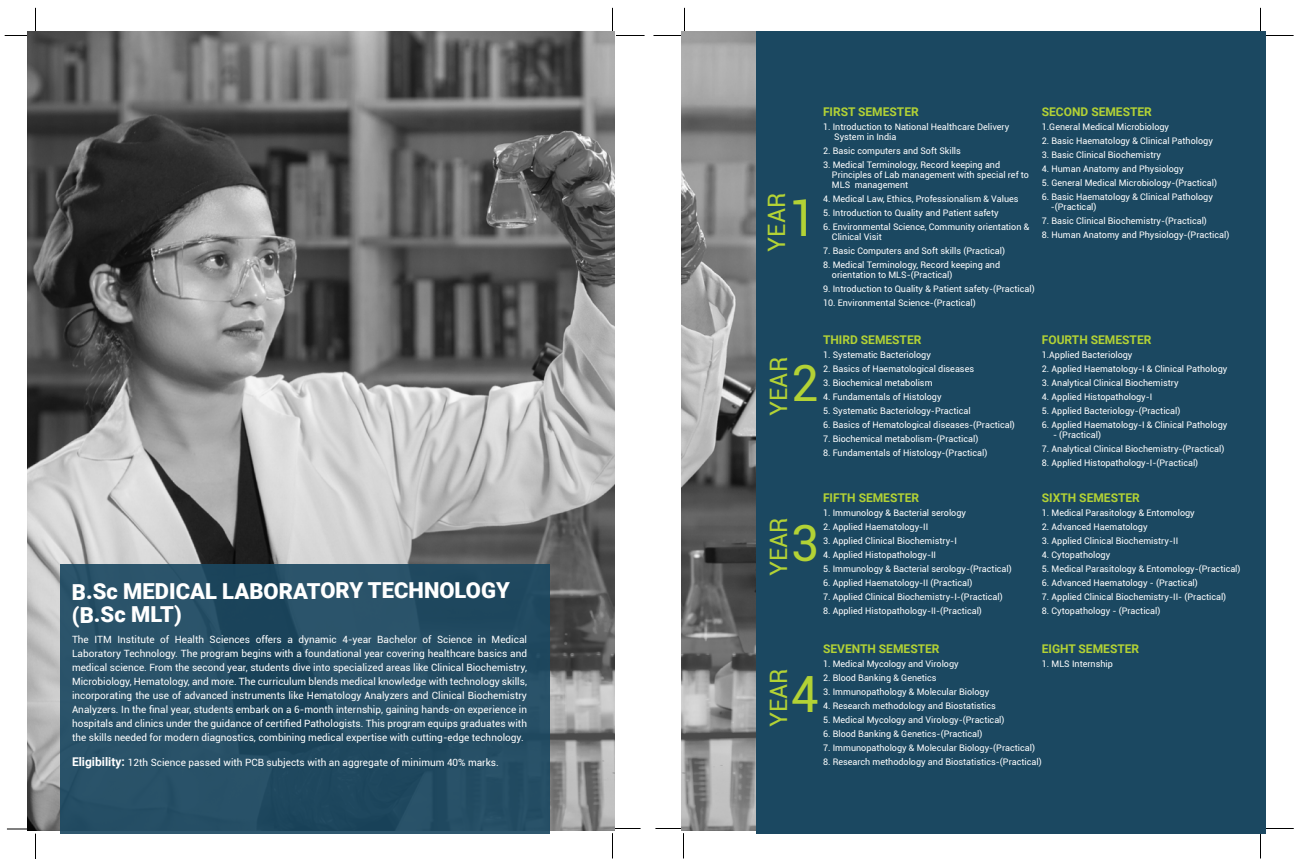
<style>
.page{position:relative;width:1296px;height:864px;background:#fff}
.page>*{position:absolute;margin:0;border:0;box-sizing:border-box;transform-origin:0 0}
.t1{font:50px "Roboto";color:#b3d235}
.t2{font:24px "Roboto";color:#b3d235}
.t3{font:900 22px/23.7px "Roboto";letter-spacing:-.005em;color:#fff}
.t4{font:700 12px "Roboto";color:#b3d235}
.t5{font:10px/14px "Roboto";color:#fff;text-align:justify}
.t6{font:9px/10px "Roboto";color:#fff}
.s1{font-weight:700;font-size:12px}
</style>
<div class="page">
<svg style="left:35px;top:834px;width:1px;height:25px"></svg>
<svg style="left:5px;top:8px;width:31px;height:28px"></svg>
<svg style="left:612px;top:8px;width:33px;height:28px"></svg>
<svg style="left:653px;top:8px;width:32px;height:28px"></svg>
<svg style="left:1260px;top:8px;width:34px;height:28px"></svg>
<svg style="left:1260px;top:828px;width:34px;height:30px"></svg>
<svg style="left:655px;top:828px;width:29px;height:30px"></svg>
<svg style="left:612px;top:828px;width:29px;height:30px"></svg>
<hr style="left:7px;top:828px;width:29px;height:2px;background:#000">
<img style="left:682px;top:32px;width:74px;height:798px">
<div style="left:756px;top:32px;width:509px;height:802px;background:#1b4861"></div>
<img style="left:27px;top:32px;width:588px;height:798px">
<div style="left:60px;top:564px;width:489px;height:270px;background:linear-gradient(to right,#275067,#224b62)"></div>
<h3 class="t3" style="left:72px;top:578px;width:440px">B.Sc MEDICAL LABORATORY TECHNOLOGY (B.Sc MLT)</h3>
<p class="t5" style="left:72px;top:632px;width:457px">The ITM Institute of Health Sciences offers a dynamic 4-year Bachelor of Science in Medical Laboratory Technology. The program begins with a foundational year covering healthcare basics and medical science. From the second year, students dive into specialized areas like Clinical Biochemistry, Microbiology, Hematology, and more. The curriculum blends medical knowledge with technology skills, incorporating the use of advanced instruments like Hematology Analyzers and Clinical Biochemistry Analyzers. In the final year, students embark on a 6-month internship, gaining hands-on experience in hospitals and clinics under the guidance of certified Pathologists. This program equips graduates with the skills needed for modern diagnostics, combining medical expertise with cutting-edge technology.</p>
<p class="t5" style="left:72px;top:755px;width:428px"><span class="s1">Eligibility:</span> 12th Science passed with PCB subjects with an aggregate of minimum 40% marks.</p>
<h2 class="t2" style="left:760px;top:252px;width:60px;rotate:-90deg">YEAR</h2>
<h1 class="t1" style="left:789px;top:184px;width:30px">1</h1>
<h3 class="t4" style="left:823px;top:103px;width:97px">FIRST SEMESTER</h3>
<p class="t6" style="left:834px;top:121px;width:177px;text-indent:-11px">1. Introduction to National Healthcare Delivery<br>System in India</p>
<p class="t6" style="left:823px;top:145px;width:139px">2. Basic computers and Soft Skills</p>
<p class="t6" style="left:832px;top:159px;width:199px;text-indent:-9px">3. Medical Terminology, Record keeping and<br>Principles of Lab management with special ref to<br>MLS management</p>
<p class="t6" style="left:823px;top:193px;width:197px">4. Medical Law, Ethics, Professionalism &amp; Values</p>
<p class="t6" style="left:823px;top:207px;width:177px">5. Introduction to Quality and Patient safety</p>
<p class="t6" style="left:832px;top:221px;width:199px;text-indent:-9px">6. Environmental Science, Community orientation &amp;<br>Clinical Visit</p>
<p class="t6" style="left:823px;top:245px;width:184px">7. Basic Computers and Soft skills (Practical)</p>
<p class="t6" style="left:832px;top:259px;width:170px;text-indent:-9px">8. Medical Terminology, Record keeping and orientation to MLS-(Practical)</p>
<p class="t6" style="left:823px;top:283px;width:213px">9. Introduction to Quality &amp; Patient safety-(Practical)</p>
<p class="t6" style="left:823px;top:297px;width:154px">10. Environmental Science-(Practical)</p>
<h3 class="t4" style="left:1042px;top:103px;width:112px">SECOND SEMESTER</h3>
<p class="t6" style="left:1042px;top:121px;width:129px">1.General Medical Microbiology</p>
<p class="t6" style="left:1042px;top:135px;width:173px">2. Basic Haematology &amp; Clinical Pathology</p>
<p class="t6" style="left:1042px;top:149px;width:121px">3. Basic Clinical Biochemistry</p>
<p class="t6" style="left:1042px;top:163px;width:143px">4. Human Anatomy and Physiology</p>
<p class="t6" style="left:1042px;top:177px;width:177px">5. General Medical Microbiology-(Practical)</p>
<p class="t6" style="left:1051px;top:191px;width:164px;text-indent:-9px">6. Basic Haematology &amp; Clinical Pathology -(Practical)</p>
<p class="t6" style="left:1042px;top:215px;width:167px">7. Basic Clinical Biochemistry-(Practical)</p>
<p class="t6" style="left:1042px;top:229px;width:189px">8. Human Anatomy and Physiology-(Practical)</p>
<h3 class="t4" style="left:823px;top:331px;width:100px">THIRD SEMESTER</h3>
<p class="t6" style="left:823px;top:349px;width:109px">1. Systematic Bacteriology</p>
<p class="t6" style="left:823px;top:363px;width:153px">2. Basics of Haematological diseases</p>
<p class="t6" style="left:823px;top:377px;width:111px">3. Biochemical metabolism</p>
<p class="t6" style="left:823px;top:391px;width:120px">4. Fundamentals of Histology</p>
<p class="t6" style="left:823px;top:405px;width:149px">5. Systematic Bacteriology-Practical</p>
<p class="t6" style="left:823px;top:419px;width:193px">6. Basics of Hematological diseases-(Practical)</p>
<p class="t6" style="left:823px;top:433px;width:157px">7. Biochemical metabolism-(Practical)</p>
<p class="t6" style="left:823px;top:447px;width:166px">8. Fundamentals of Histology-(Practical)</p>
<h3 class="t4" style="left:823px;top:489px;width:98px">FIFTH SEMESTER</h3>
<p class="t6" style="left:823px;top:507px;width:145px">1. Immunology &amp; Bacterial serology</p>
<p class="t6" style="left:823px;top:521px;width:107px">2. Applied Haematology-II</p>
<p class="t6" style="left:823px;top:535px;width:135px">3. Applied Clinical Biochemistry-I</p>
<p class="t6" style="left:823px;top:549px;width:115px">4. Applied Histopathology-II</p>
<p class="t6" style="left:823px;top:563px;width:190px">5. Immunology &amp; Bacterial serology-(Practical)</p>
<p class="t6" style="left:823px;top:577px;width:151px">6. Applied Haematology-II (Practical)</p>
<p class="t6" style="left:823px;top:591px;width:181px">7. Applied Clinical Biochemistry-I-(Practical)</p>
<p class="t6" style="left:823px;top:605px;width:161px">8. Applied Histopathology-II-(Practical)</p>
<h3 class="t4" style="left:823px;top:640px;width:118px">SEVENTH SEMESTER</h3>
<p class="t6" style="left:823px;top:658px;width:137px">1. Medical Mycology and Virology</p>
<p class="t6" style="left:823px;top:672px;width:115px">2. Blood Banking &amp; Genetics</p>
<p class="t6" style="left:823px;top:686px;width:168px">3. Immunopathology &amp; Molecular Biology</p>
<p class="t6" style="left:823px;top:700px;width:174px">4. Research methodology and Biostatistics</p>
<p class="t6" style="left:823px;top:714px;width:183px">5. Medical Mycology and Virology-(Practical)</p>
<p class="t6" style="left:823px;top:728px;width:161px">6. Blood Banking &amp; Genetics-(Practical)</p>
<p class="t6" style="left:823px;top:742px;width:214px">7. Immunopathology &amp; Molecular Biology-(Practical)</p>
<p class="t6" style="left:823px;top:756px;width:220px">8. Research methodology and Biostatistics-(Practical)</p>
<h3 class="t4" style="left:1042px;top:331px;width:111px">FOURTH SEMESTER</h3>
<p class="t6" style="left:1042px;top:349px;width:92px">1.Applied Bacteriology</p>
<p class="t6" style="left:1042px;top:363px;width:187px">2. Applied Haematology-I &amp; Clinical Pathology</p>
<p class="t6" style="left:1042px;top:377px;width:138px">3. Analytical Clinical Biochemistry</p>
<p class="t6" style="left:1042px;top:391px;width:112px">4. Applied Histopathology-I</p>
<p class="t6" style="left:1042px;top:405px;width:140px">5. Applied Bacteriology-(Practical)</p>
<p class="t6" style="left:1042px;top:419px;width:187px">6. Applied Haematology-I &amp; Clinical Pathology</p>
<p class="t6" style="left:1053px;top:429px;width:50px">- (Practical)</p>
<p class="t6" style="left:1042px;top:443px;width:184px">7. Analytical Clinical Biochemistry-(Practical)</p>
<p class="t6" style="left:1042px;top:457px;width:158px">8. Applied Histopathology-I-(Practical)</p>
<h3 class="t4" style="left:1042px;top:489px;width:100px">SIXTH SEMESTER</h3>
<p class="t6" style="left:1042px;top:507px;width:154px">1. Medical Parasitology &amp; Entomology</p>
<p class="t6" style="left:1042px;top:521px;width:107px">2. Advanced Haematology</p>
<p class="t6" style="left:1042px;top:535px;width:138px">3. Applied Clinical Biochemistry-II</p>
<p class="t6" style="left:1042px;top:549px;width:70px">4. Cytopathology</p>
<p class="t6" style="left:1042px;top:563px;width:200px">5. Medical Parasitology &amp; Entomology-(Practical)</p>
<p class="t6" style="left:1042px;top:577px;width:158px">6. Advanced Haematology - (Practical)</p>
<p class="t6" style="left:1042px;top:591px;width:186px">7. Applied Clinical Biochemistry-II- (Practical)</p>
<p class="t6" style="left:1042px;top:605px;width:120px">8. Cytopathology - (Practical)</p>
<h3 class="t4" style="left:1042px;top:640px;width:99px">EIGHT SEMESTER</h3>
<p class="t6" style="left:1042px;top:658px;width:73px">1. MLS Internship</p>
<h2 class="t2" style="left:762px;top:416px;width:60px;rotate:-90deg">YEAR</h2>
<h1 class="t1" style="left:791px;top:348px;width:30px">2</h1>
<h2 class="t2" style="left:762px;top:576px;width:60px;rotate:-90deg">YEAR</h2>
<h1 class="t1" style="left:791px;top:508px;width:30px">3</h1>
<h2 class="t2" style="left:762px;top:727px;width:60px;rotate:-90deg">YEAR</h2>
<h1 class="t1" style="left:791px;top:659px;width:30px">4</h1>
</div>
